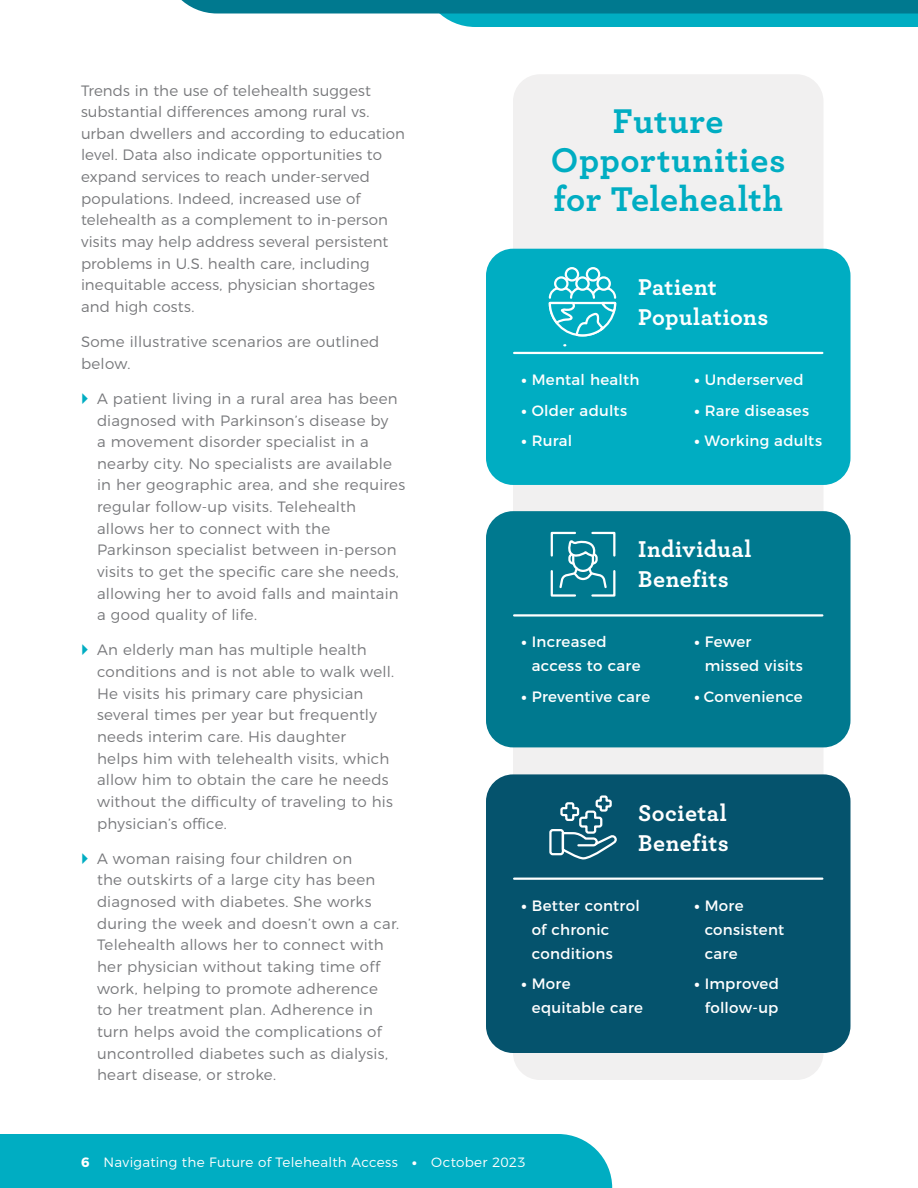
<style>
.page{position:relative;width:918px;height:1188px;background:#fff}
.page>*{position:absolute;margin:0;border:0;box-sizing:border-box;transform-origin:0 0}
.t1{font:700 36px/39px "Archer";letter-spacing:.015em;color:#00adc2;text-align:center}
.t2{font:700 24px/30px "Archer";letter-spacing:.02em;color:#fff}
.t3{font:300 15px/21.6px "Montserrat";letter-spacing:.015em;color:#77787b}
.t4{font:15px/24px "Montserrat";letter-spacing:.02em;color:#fff}
.t5{font:300 13.5px "Montserrat";letter-spacing:.02em;color:#fff}
.s1{font-weight:800}
.s2{font-weight:700}
</style>
<div class="page">
<div style="left:513px;top:74px;width:311px;height:1006px;background:#f1f0f0;border-radius:27px"></div>
<div style="left:486px;top:249px;width:364px;height:236px;background:#00adc2;border-radius:27px"></div>
<div style="left:0;top:1134px;width:612px;height:54px;background:#00adc2"></div>
<svg style="left:181px;top:0;width:737px;height:27px"></svg>
<hr style="left:514px;top:352px;width:308px;height:2px;background:#fff">
<div style="left:565px;top:267px;width:14px;height:15px;border:2px solid #fff;border-radius:50%"></div>
<div style="left:586px;top:267px;width:14px;height:15px;border:2px solid #fff;border-radius:50%"></div>
<svg style="left:548px;top:276px;width:69px;height:61px"></svg>
<div style="left:486px;top:511px;width:364px;height:236px;background:#00798f;border-radius:27px"></div>
<hr style="left:514px;top:614px;width:308px;height:3px;background:#fff">
<svg style="left:550px;top:531px;width:66px;height:66px"></svg>
<div style="left:486px;top:774px;width:364px;height:279px;background:#05536d;border-radius:27px"></div>
<hr style="left:514px;top:878px;width:308px;height:2px;background:#fff">
<svg style="left:549px;top:795px;width:68px;height:65px"></svg>
<p class="t3" style="left:81px;top:78px;width:326px">Trends in the use of telehealth suggest substantial differences among rural vs. urban dwellers and according to education level. Data also indicate opportunities to expand services to reach under-served populations. Indeed, increased use of telehealth as a complement to in-person visits may help address several persistent problems in U.S. health care, including inequitable access, physician shortages and high costs.</p>
<p class="t3" style="left:81px;top:330px;width:300px">Some illustrative scenarios are outlined below.</p>
<p class="t3" style="left:97px;top:386px;width:310px">A patient living in a rural area has been diagnosed with Parkinson’s disease by<br>a movement disorder specialist in a nearby city. No specialists are available in her geographic area, and she requires regular follow-up visits. Telehealth allows her to connect with the Parkinson specialist between in-person visits to get the specific care she needs, allowing her to avoid falls and maintain a good quality of life.</p>
<p class="t3" style="left:97px;top:638px;width:299px">An elderly man has multiple health conditions and is not able to walk well.<br>He visits his primary care physician several times per year but frequently needs interim care. His daughter<br>helps him with telehealth visits, which allow him to obtain the care he needs without the difficulty of traveling to his physician’s office.</p>
<p class="t3" style="left:97px;top:846px;width:304px">A woman raising four children on<br>the outskirts of a large city has been diagnosed with diabetes. She works during the week and doesn’t own a car.<br>Telehealth allows her to connect with her physician without taking time off work, helping to promote adherence<br>to her treatment plan. Adherence in turn helps avoid the complications of uncontrolled diabetes such as dialysis, heart disease, or stroke.</p>
<h1 class="t1" style="left:551px;top:99px;width:236px">Future<br>Opportunities for Telehealth</h1>
<h2 class="t2" style="left:638px;top:270px;width:132px">Patient<br>Populations</h2>
<p class="t4" style="left:521px;top:366px;width:120px"><span class="s1">•</span> Mental health</p>
<p class="t4" style="left:521px;top:397px;width:107px"><span class="s1">•</span> Older adults</p>
<p class="t4" style="left:521px;top:428px;width:53px"><span class="s1">•</span> Rural</p>
<p class="t4" style="left:694px;top:366px;width:111px"><span class="s1">•</span> Underserved</p>
<p class="t4" style="left:694px;top:397px;width:116px"><span class="s1">•</span> Rare diseases</p>
<p class="t4" style="left:694px;top:428px;width:129px"><span class="s1">•</span> Working adults</p>
<h2 class="t2" style="left:638px;top:533px;width:115px">Individual<br>Benefits</h2>
<p class="t4" style="left:532px;top:629px;width:110px;text-indent:-10px"><span class="s1">•</span> Increased access to care</p>
<p class="t4" style="left:521px;top:684px;width:130px"><span class="s1">•</span> Preventive care</p>
<p class="t4" style="left:705px;top:629px;width:100px;text-indent:-10px"><span class="s1">•</span> Fewer missed visits</p>
<p class="t4" style="left:694px;top:684px;width:110px"><span class="s1">•</span> Convenience</p>
<h2 class="t2" style="left:638px;top:796px;width:92px">Societal<br>Benefits</h2>
<p class="t4" style="left:532px;top:892px;width:110px;text-indent:-10px"><span class="s1">•</span> Better control of chronic conditions</p>
<p class="t4" style="left:532px;top:971px;width:113px;text-indent:-10px"><span class="s1">•</span> More equitable care</p>
<p class="t4" style="left:705px;top:892px;width:81px;text-indent:-10px"><span class="s1">•</span> More consistent care</p>
<p class="t4" style="left:694px;top:971px;width:86px;text-align:right"><span class="s1">•</span> Improved follow-up</p>
<p class="t5" style="left:81px;top:1152px;width:446px"><span class="s2">6</span> Navigating the Future of Telehealth Access <span class="s1">•</span> October 2023</p>
</div>
